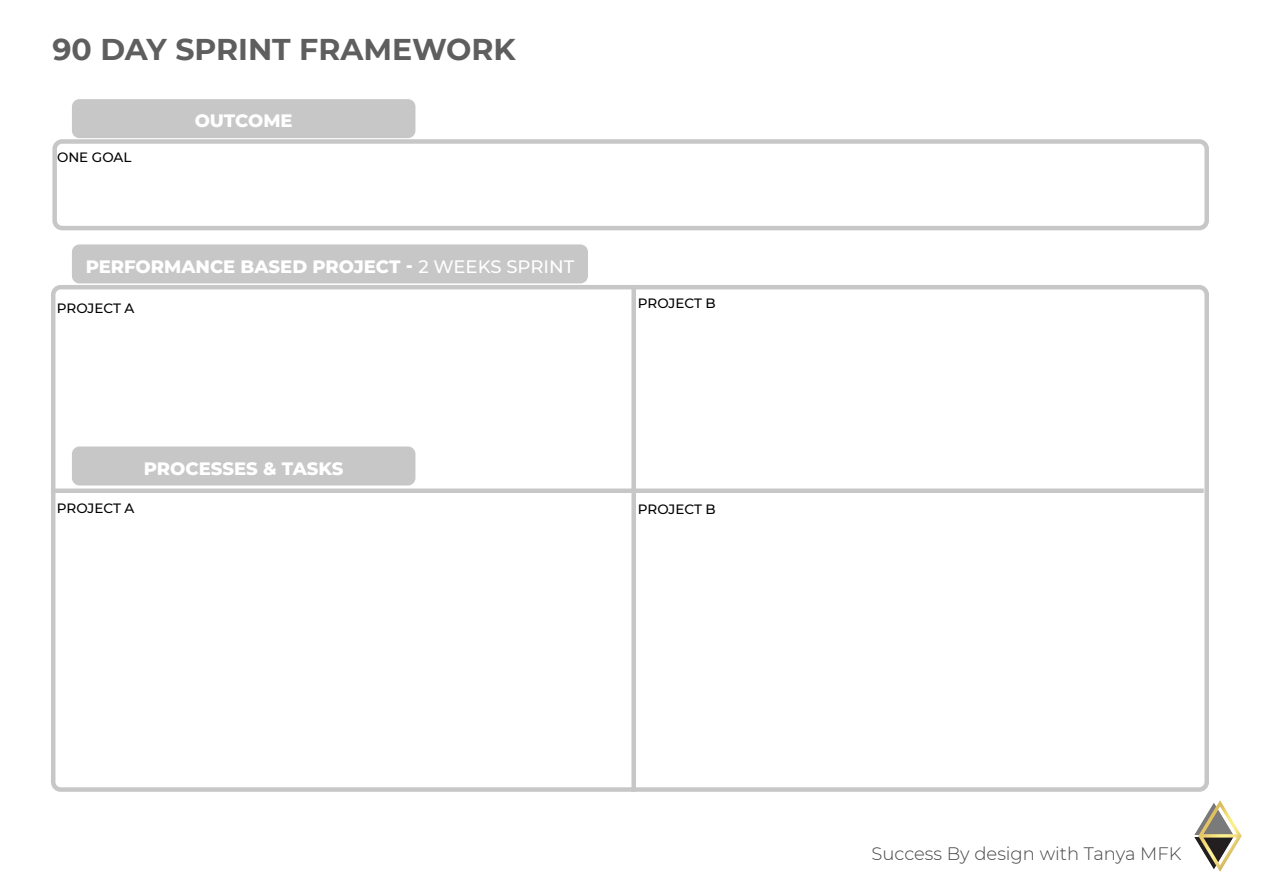
<style>
.page{position:relative;width:1263px;height:893px;background:#fff}
.page>*{position:absolute;margin:0;border:0;box-sizing:border-box;transform-origin:0 0}
.t1{font:700 30px "Montserrat";color:#5e5e5e}
.t2{font:800 18px "Montserrat";color:#fff}
.t3{font:300 18px "Montserrat";color:#454545}
.t4{font:500 13.5px "Montserrat";letter-spacing:-.005em;color:#000}
.s1{font-weight:500}
</style>
<div class="page">
<img style="left:1194px;top:801px;width:48px;height:71px">
<div style="left:51px;top:285px;width:1158px;height:507px;border:4px solid #c7c7c7;border-radius:8px"></div>
<div style="left:72px;top:99px;width:343px;height:39px;background:#c7c7c7;border-radius:8px"></div>
<div style="left:52px;top:139px;width:1157px;height:91px;border:4px solid #c7c7c7;border-radius:8px"></div>
<div style="left:51px;top:488px;width:1153px;height:5px;background:#c7c7c7"></div>
<div style="left:631px;top:285px;width:5px;height:507px;background:#c7c7c7"></div>
<div style="left:72px;top:244px;width:516px;height:39px;background:#c7c7c7;border-radius:8px"></div>
<div style="left:72px;top:446px;width:343px;height:39px;background:#c7c7c7;border-radius:8px"></div>
<p class="t1" style="left:52px;top:27px;width:465px">90 DAY SPRINT FRAMEWORK</p>
<p class="t4" style="left:57px;top:148px;width:76px">ONE GOAL</p>
<p class="t2" style="left:195px;top:108px;width:99px">OUTCOME</p>
<p class="t2" style="left:86px;top:253px;width:490px">PERFORMANCE BASED PROJECT - <span class="s1">2 WEEKS SPRINT</span></p>
<p class="t4" style="left:57px;top:299px;width:79px">PROJECT A</p>
<p class="t2" style="left:144px;top:455px;width:201px">PROCESSES &amp; TASKS</p>
<p class="t4" style="left:57px;top:499px;width:79px">PROJECT A</p>
<p class="t4" style="left:638px;top:294px;width:79px">PROJECT B</p>
<p class="t4" style="left:638px;top:500px;width:79px">PROJECT B</p>
<p class="t3" style="left:871px;top:842px;width:311px">Success By design with Tanya MFK</p>
</div>
